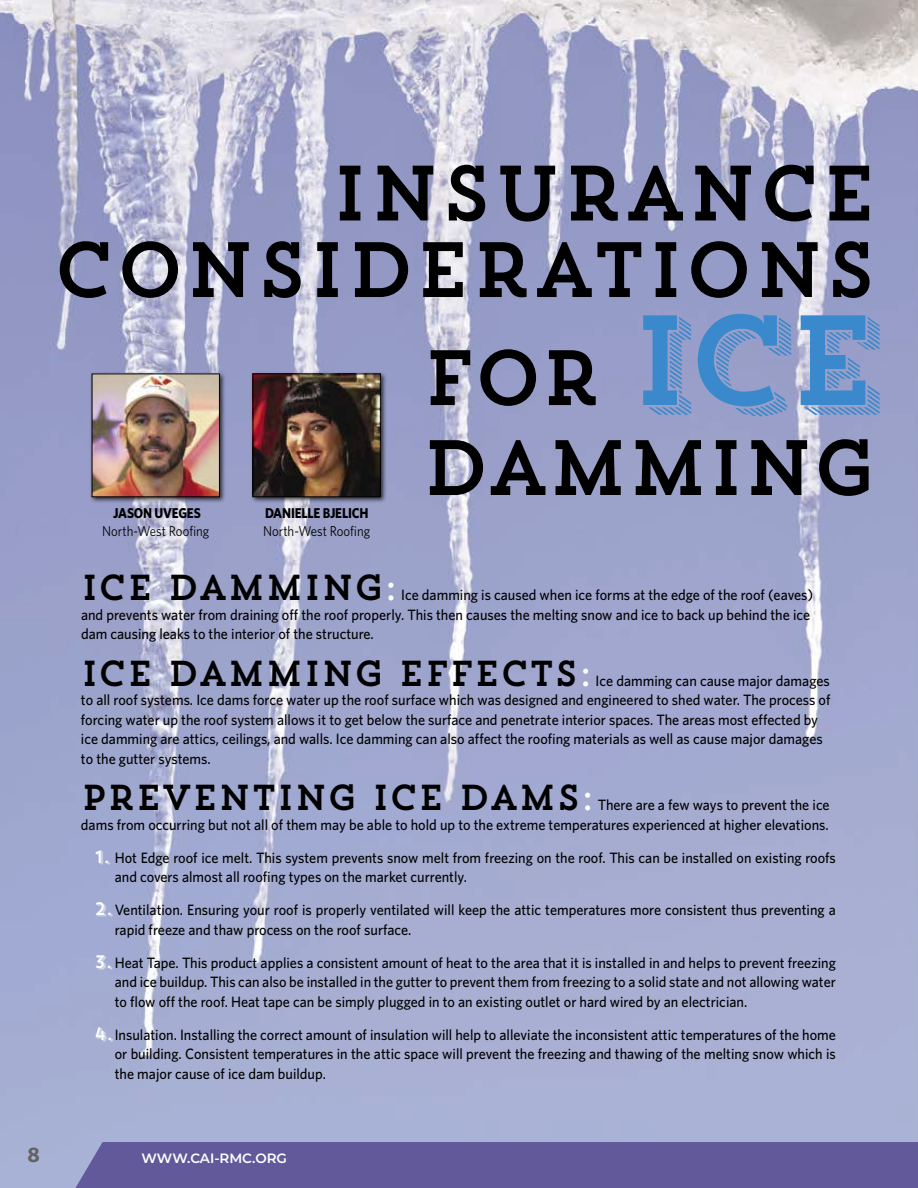
<style>
.page{position:relative;width:918px;height:1188px;background:#fff}
.page>*{position:absolute;margin:0;border:0;box-sizing:border-box;transform-origin:0 0}
.t1{font:78px/76.5px "Trend Slab One";letter-spacing:-.005em;color:#000;text-align:right;scale:.95 1}
.t2{font:78px/90px "Trend Slab One";letter-spacing:-.035em;color:#000;scale:.95 1}
.t3{font:36px "Trend Slab One";color:#000;scale:.95 1}
.t4{font:700 21px "Whitney";color:#636363}
.t5{font:500 15px/19.5px "Whitney";color:#000;scale:.95 1}
.t6{font:14.25px "Whitney";color:#000;scale:.9 1}
.t7{font:700 14.25px "Whitney";letter-spacing:-.015em;color:#000;scale:.9 1}
.t8{font:600 13.5px "Montserrat";color:#fff}
.s1{font-family:"Trend Slab Four";font-size:127.5px;color:#3a89cc}
.s2{color:#fff}
.s3{font-family:"Trend Sans Four";font-weight:400;font-size:18px;color:#fff}
</style>
<div class="page">
<img style="left:0;top:0;width:918px;height:1188px">
<div style="left:75px;top:1142px;width:843px;height:46px;background:#62599b"></div>
<div style="left:89px;top:371px;width:138px;height:133px;background:#000;opacity:.75"></div>
<img style="left:94px;top:376px;width:124px;height:119px">
<div style="left:92px;top:374px;width:128px;height:123px;border:1px solid #000"></div>
<div style="left:250px;top:371px;width:138px;height:133px;background:#000;opacity:.75"></div>
<img style="left:255px;top:376px;width:124px;height:119px">
<div style="left:253px;top:374px;width:128px;height:123px;border:1px solid #000"></div>
<h1 class="t1" style="left:52px;top:153px;width:870px">INSURANCE<br>CONSIDERATIONS</h1>
<h1 class="t2" style="left:421px;top:331px;width:482px">FOR <span class="s1">Ice<br></span>DAMMING</h1>
<p class="t7" style="left:113px;top:505px;width:99px">JASON UVEGES</p>
<p class="t6" style="left:102px;top:523px;width:121px">North-West Roofing</p>
<p class="t7" style="left:265px;top:505px;width:116px">DANIELLE BJELICH</p>
<p class="t6" style="left:263px;top:523px;width:121px">North-West Roofing</p>
<h2 class="t3" style="left:81px;top:565px;width:335px">ICE DAMMING<span class="s2">:</span></h2>
<p class="t5" style="left:81px;top:585px;width:772px;text-indent:320px">Ice damming is caused when ice forms at the edge of the roof (eaves) and prevents water from draining off the roof properly. This then causes the melting snow and ice to back up behind the ice dam causing leaks to the interior of the structure.</p>
<h2 class="t3" style="left:81px;top:650px;width:540px">ICE DAMMING EFFECTS<span class="s2">:</span></h2>
<p class="t5" style="left:81px;top:671px;width:790px;text-indent:515px">Ice damming can cause major damages to all roof systems. Ice dams force water up the roof surface which was designed and engineered to shed water. The process of forcing water up the roof system allows it to get below the surface and penetrate interior spaces. The areas most effected by ice damming are attics, ceilings, and walls. Ice damming can also affect the roofing materials as well as cause major damages to the gutter systems.</p>
<h2 class="t3" style="left:81px;top:775px;width:542px">PREVENTING ICE DAMS<span class="s2">:</span></h2>
<p class="t5" style="left:81px;top:795px;width:790px;text-align:right">There are a few ways to prevent the ice<br>dams from occurring but not all of them may be able to hold up to the extreme temperatures experienced at higher elevations.</p>
<p class="t5" style="left:115px;top:848px;width:761px;text-indent:-20px"><span class="s3">1.</span> Hot Edge roof ice melt. This system prevents snow melt from freezing on the roof. This can be installed on existing roofs and covers almost all roofing types on the market currently.</p>
<p class="t5" style="left:115px;top:900px;width:761px;text-indent:-20px"><span class="s3">2.</span>Ventilation. Ensuring your roof is properly ventilated will keep the attic temperatures more consistent thus preventing a rapid freeze and thaw process on the roof surface.</p>
<p class="t5" style="left:115px;top:953px;width:761px;text-align:justify;text-indent:-20px"><span class="s3">3.</span> Heat Tape. This product applies a consistent amount of heat to the area that it is installed in and helps to prevent freezing and ice buildup. This can also be installed in the gutter to prevent them from freezing to a solid state and not allowing water to flow off the roof. Heat tape can be simply plugged in to an existing outlet or hard wired by an electrician.</p>
<p class="t5" style="left:115px;top:1025px;width:761px;text-align:justify;text-indent:-20px"><span class="s3">4.</span>Insulation. Installing the correct amount of insulation will help to alleviate the inconsistent attic temperatures of the home or building. Consistent temperatures in the attic space will prevent the freezing and thawing of the melting snow which is the major cause of ice dam buildup.</p>
<h3 class="t4" style="left:28px;top:1142px;width:14px">8</h3>
<p class="t8" style="left:141px;top:1149px;width:147px">WWW.CAI-RMC.ORG</p>
</div>
